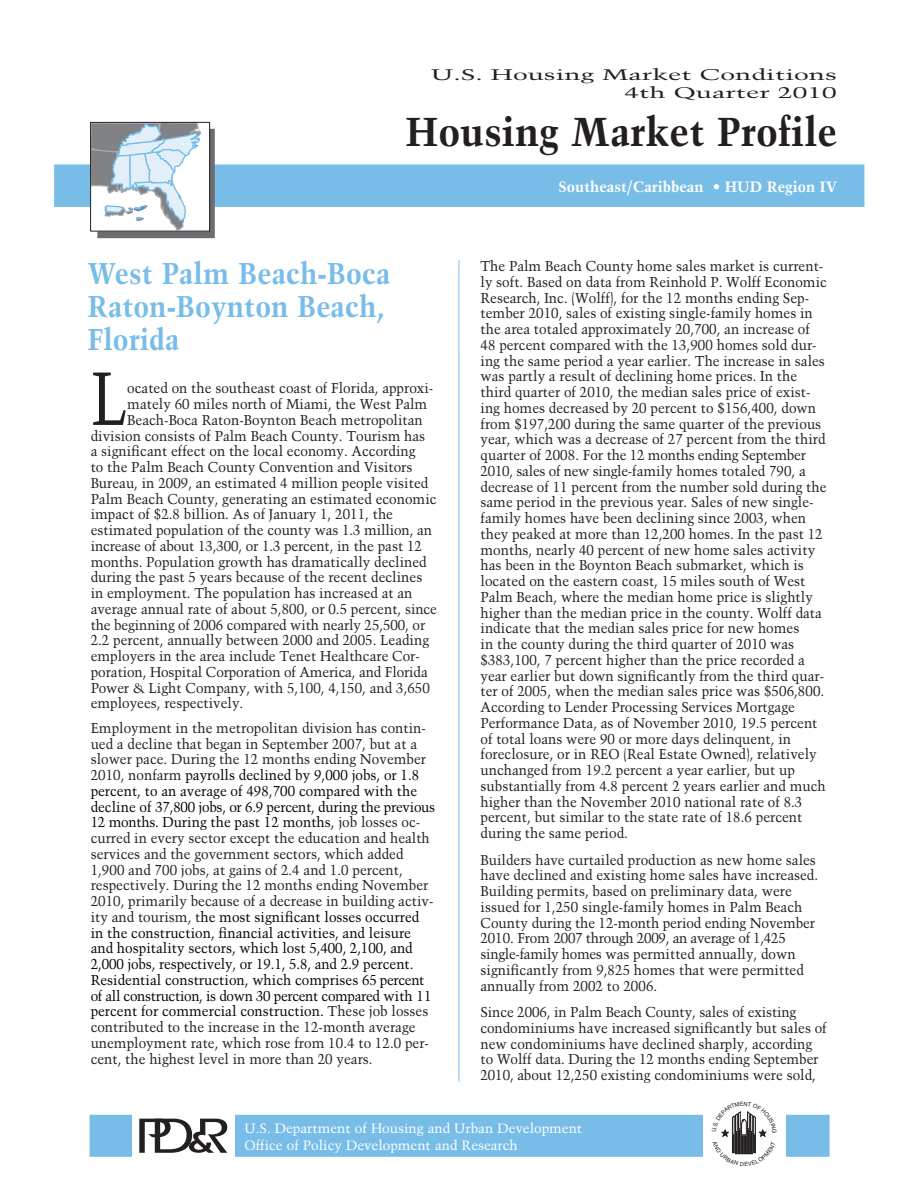
<style>
.page{position:relative;width:918px;height:1188px;background:#fff}
.page>*{position:absolute;margin:0;border:0;box-sizing:border-box;transform-origin:0 0}
.t1{font:75px "Trump Mediaeval";color:#231f20;scale:.8 1}
.t2{font:700 40.2px "Trump Mediaeval";color:#231f20}
.t3{font:700 30px/33px "Trump Mediaeval";color:#78bde8;scale:.95 1}
.t4{font:15.3px "Trump Mediaeval";color:#231f20;scale:1.73 1}
.t5{font:700 15px "Trump Mediaeval";color:#fff}
.t6{font:14.25px/15.8px "Trump Mediaeval";color:#231f20;scale:.95 1}
.t7{font:13.5px/16.2px "Trump Mediaeval";color:#fff}
.s1{color:#040503}
.s2{font-weight:400}
</style>
<div class="page">
<hr style="left:459px;top:260px;width:1px;height:822px;background:#78bde8">
<div style="left:90px;top:1115px;width:740px;height:42px;background:#78bde8;border:2px solid #78bde8"></div>
<div style="left:132px;top:1099px;width:103px;height:75px;background:#fff"></div>
<div style="left:703px;top:1101px;width:82px;height:73px;background:#fff"></div>
<svg style="left:139px;top:1119px;width:88px;height:34px"></svg>
<div style="left:54px;top:165px;width:810px;height:42px;background:#78bde8"></div>
<svg style="left:90px;top:121px;width:125px;height:117px"></svg>
<svg style="left:721px;top:1111px;width:46px;height:44px"></svg>
<p class="t4" style="left:431px;top:65px;width:236px">U.S. Housing Market Conditions</p>
<p class="t4" style="left:625px;top:84px;width:124px">4th Quarter 2010</p>
<p class="t2" style="left:405px;top:107px;width:433px">Housing Market Profile</p>
<p class="t3" style="left:88px;top:257px;width:320px">West Palm Beach-Boca<br>Raton-Boynton Beach,<br>Florida</p>
<p class="t1" style="left:91px;top:353px;width:47px">L</p>
<p class="t6" style="left:127px;top:380px;width:324px">ocated on the southeast coast of Florida, approxi-</p>
<p class="t6" style="left:127px;top:396px;width:317px">mately 60 miles north of Miami, the West Palm</p>
<p class="t6" style="left:127px;top:412px;width:313px">Beach-Boca Raton-Boynton Beach metropolitan</p>
<p class="t6" style="left:91px;top:428px;width:354px">division consists of Palm Beach County. Tourism has</p>
<p class="t6" style="left:91px;top:443px;width:344px">a significant effect on the local economy. According</p>
<p class="t6" style="left:91px;top:459px;width:340px">to the Palm Beach County Convention and Visitors</p>
<p class="t6" style="left:91px;top:475px;width:357px">Bureau, in 2009, an estimated 4 million people visited</p>
<p class="t6" style="left:91px;top:491px;width:366px">Palm Beach County, generating an estimated economic</p>
<p class="t6" style="left:91px;top:506px;width:320px">impact of $2.8 billion. As of January 1, 2011, the</p>
<p class="t6" style="left:91px;top:522px;width:361px">estimated population of the county was 1.3 million, an</p>
<p class="t6" style="left:91px;top:538px;width:350px">increase of about 13,300, or 1.3 percent, in the past 12</p>
<p class="t6" style="left:91px;top:554px;width:355px">months. Population growth has dramatically declined</p>
<p class="t6" style="left:91px;top:569px;width:351px">during the past 5 years because of the recent declines</p>
<p class="t6" style="left:91px;top:585px;width:340px">in employment. The population has increased at an</p>
<p class="t6" style="left:91px;top:601px;width:366px">average annual rate of about 5,800, or 0.5 percent, since</p>
<p class="t6" style="left:91px;top:617px;width:354px">the beginning of 2006 compared with nearly 25,500, or</p>
<p class="t6" style="left:91px;top:632px;width:358px">2.2 percent, annually between 2000 and 2005. Leading</p>
<p class="t6" style="left:91px;top:648px;width:348px">employers in the area include Tenet Healthcare Cor-</p>
<p class="t6" style="left:91px;top:664px;width:356px">poration, Hospital Corporation of America, and Florida</p>
<p class="t6" style="left:91px;top:680px;width:359px">Power &amp; Light Company, with 5,100, 4,150, and 3,650</p>
<p class="t6" style="left:91px;top:695px;width:162px">employees, respectively.</p>
<p class="t6" style="left:91px;top:720px;width:364px">Employment in the metropolitan division has contin&shy;ued a decline that began in September 2007, but at a slower pace. During the 12 months ending November 2010, nonfarm <span class="s1">payrolls declined by 9,000 jobs, or 1.8 percent, to an average of 498,700 compared with the decline of 37,800 jobs, or 6.9 percent, during the previous 12 months. During the past 12 months,</span> job losses oc&shy;curred in every sector except the education and health services and the government sectors, which added 1,900 and 700 jobs, at gains of 2.4 and 1.0 percent, respectively. During the 12 months ending November 2010, primarily because of a decrease in building activ&shy;ity and tourism, t<span class="s1">he most significant losses occurred in the construction, financial activities, and leisure and hospitality sectors, which lost 5,400, 2,100, and 2,000 jobs, respectively, or 19.1, 5.8, and 2.9 percent.<br>Residential construction, which comprises 65 percent of all construction, is down 30 percent compared with 11 percent for commercial construction.</span> These job losses contributed to the increase in the 12-month average unemployment rate, which rose from 10.4 to 12.0 per&shy;cent, the highest level in more than 20 years.</p>
<p class="t5" style="left:559px;top:177px;width:280px">Southeast/Caribbean <span class="s2">•</span> HUD Region IV</p>
<p class="t6" style="left:481px;top:258px;width:366px">The Palm Beach County home sales market is current&shy;ly soft. Based on data from Reinhold P. Wolff Economic Research, Inc. (Wolff), for the 12 months ending Sep&shy;tember 2010, sales of existing single-family homes in the area totaled approximately 20,700, an increase of 48 percent compared with the 13,900 homes sold dur&shy;ing the same period a year earlier. The increase in sales was partly a result of declining home prices. In the third quarter of 2010, the median sales price of exist&shy;ing homes decreased by 20 percent to $156,400, down from $197,200 during the same quarter of the previous year, which was a decrease of 27 percent from the third quarter of 2008. For the 12 months ending September 2010, sales of new single-family homes totaled 790, a decrease of 11 percent from the number sold during the same period in the previous year. Sales of new single&shy;family homes have been declining since 2003, when they peaked at more than 12,200 homes. In the past 12 months, nearly 40 percent of new home sales activity has been in the Boynton Beach submarket, which is located on the eastern coast, 15 miles south of West Palm Beach, where the median home price is slightly higher than the median price in the county. Wolff data indicate that the median sales price for new homes<br>in the county during the third quarter of 2010 was $383,100, 7 percent higher than the price recorded a year earlier but down significantly from the third quar&shy;ter of 2005, when the median sales price was $506,800.<br>According to Lender Processing Services Mortgage Performance Data, as of November 2010, 19.5 percent of total loans were 90 or more days delinquent, in foreclosure, or in REO (Real Estate Owned), relatively unchanged from 19.2 percent a year earlier, but up substantially from 4.8 percent 2 years earlier and much higher than the November 2010 national rate of 8.3 percent, but similar to the state rate of 18.6 percent during the same period.</p>
<p class="t6" style="left:481px;top:852px;width:357px">Builders have curtailed production as new home sales have declined and existing home sales have increased.<br>Building permits, based on preliminary data, were issued for 1,250 single-family homes in Palm Beach County during the 12-month period ending November 2010. From 2007 through 2009, an average of 1,425 single-family homes was permitted annually, down significantly from 9,825 homes that were permitted annually from 2002 to 2006.</p>
<p class="t6" style="left:481px;top:1004px;width:366px">Since 2006, in Palm Beach County, sales of existing condominiums have increased significantly but sales of new condominiums have declined sharply, according to Wolff data. During the 12 months ending September 2010, about 12,250 existing condominiums were sold,</p>
<p class="t7" style="left:244px;top:1120px;width:339px">U.S. Department of Housing and Urban Development<br>Office of Policy Development and Research</p>
</div>
